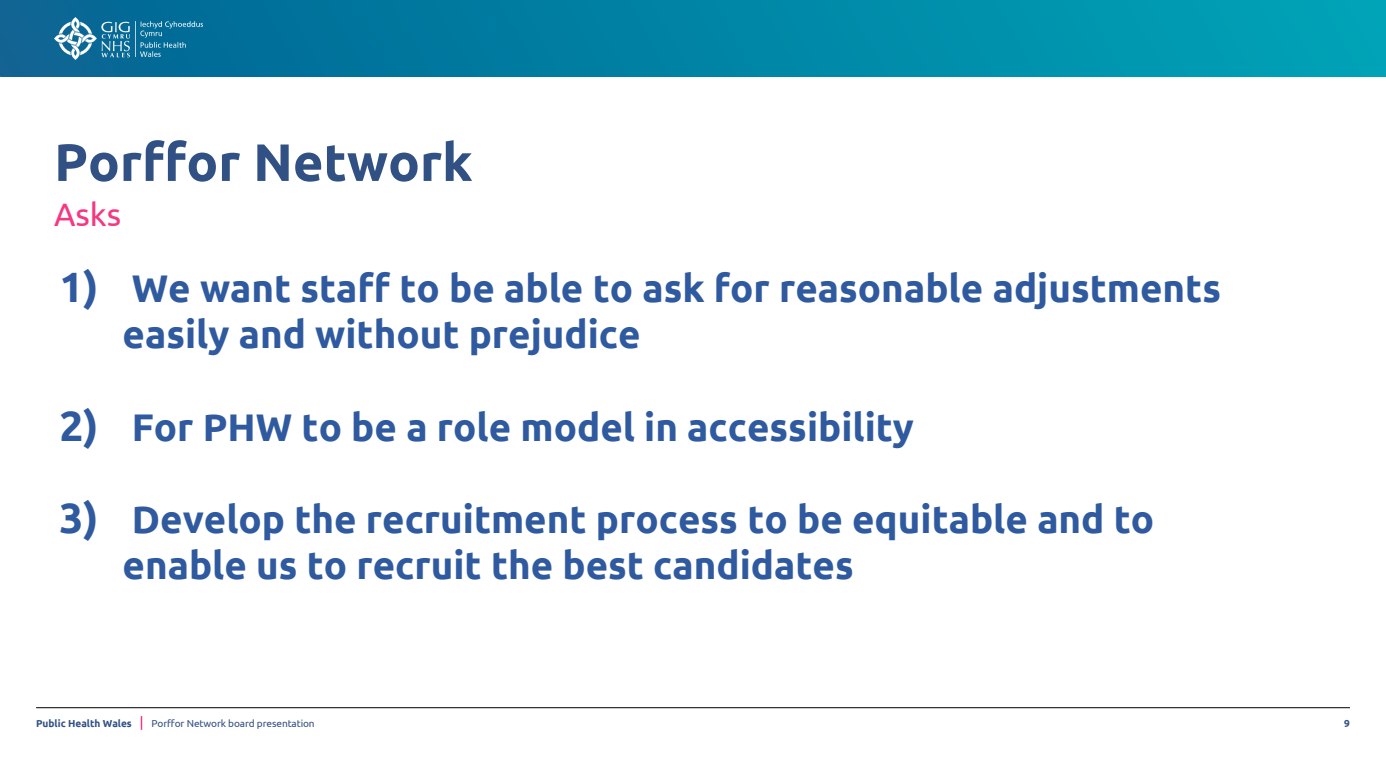
<style>
.page{position:relative;width:1386px;height:780px;background:#fff}
.page>*{position:absolute;margin:0;border:0;box-sizing:border-box;transform-origin:0 0}
.t1{font:700 52.5px "Ubuntu";color:#315083}
.t2{font:700 38.5px/46.2px "Ubuntu";color:#2f5a9f}
.t3{font:32.38px "Ubuntu";color:#f43882}
.t4{font:10.06px "Ubuntu";letter-spacing:-.01em;color:#315083}
.t5{font:700 10.06px "Ubuntu";color:#315083}
.s1{font-size:42.35px}
</style>
<div class="page">
<hr style="left:36px;top:707px;width:1313px;height:1px;background:#000">
<svg style="left:141px;top:716px;width:1px;height:13px"></svg>
<img style="left:0;top:0;width:1385px;height:76px">
<img style="left:54px;top:17px;width:75px;height:42px">
<img style="left:135px;top:22px;width:67px;height:35px">
<h1 class="t1" style="left:54px;top:130px;width:420px">Porffor Network</h1>
<p class="t3" style="left:54px;top:194px;width:68px">Asks</p>
<p class="t2" style="left:123px;top:264px;width:1099px;text-indent:-63px"><span class="s1">1)</span> We want staff to be able to ask for reasonable adjustments easily and without prejudice</p>
<p class="t2" style="left:60px;top:403px;width:855px"><span class="s1">2)</span> For PHW to be a role model in accessibility</p>
<p class="t2" style="left:123px;top:495px;width:1032px;text-indent:-63px"><span class="s1">3)</span> Develop the recruitment process to be equitable and to enable us to recruit the best candidates</p>
<p class="t5" style="left:36px;top:716px;width:97px">Public Health Wales</p>
<p class="t5" style="left:1343px;top:716px;width:7px">9</p>
<p class="t4" style="left:151px;top:716px;width:165px">Porffor Network board presentation</p>
</div>
